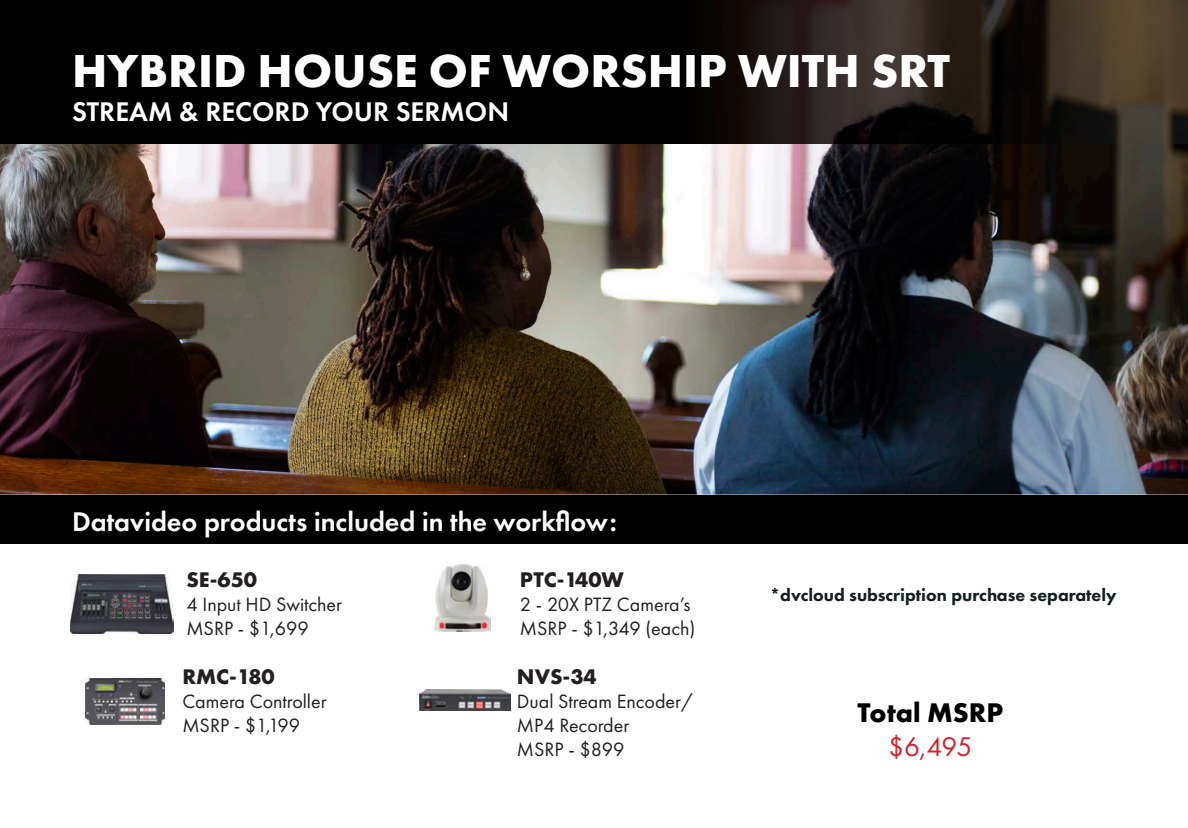
<style>
.page{position:relative;width:1188px;height:828px;background:#fff}
.page>*{position:absolute;margin:0;border:0;box-sizing:border-box;transform-origin:0 0}
.t1{font:700 48px "Futura PT";color:#fff}
.t2{font:600 28px "Futura PT";color:#fff}
.t3{font:700 28px "Futura PT";color:#000}
.t4{font:28px "Futura PT";color:#d1232a}
.t5{font:700 22px "Futura PT";color:#231f20}
.t6{font:20px/24px "Futura PT";color:#231f20}
.t7{font:800 18px "Futura PT";color:#131f22}
</style>
<div class="page">
<img style="left:0;top:143px;width:1188px;height:352px">
<img style="left:0;top:0;width:1188px;height:143px">
<div style="left:0;top:495px;width:1188px;height:49px;background:#000"></div>
<img style="left:70px;top:574px;width:103px;height:60px">
<img style="left:435px;top:564px;width:55px;height:68px">
<img style="left:86px;top:678px;width:79px;height:46px">
<img style="left:420px;top:689px;width:90px;height:22px">
<h1 class="t1" style="left:72px;top:40px;width:879px">HYBRID HOUSE OF WORSHIP WITH SRT</h1>
<h2 class="t2" style="left:72px;top:94px;width:438px">STREAM &amp; RECORD YOUR SERMON</h2>
<h2 class="t2" style="left:72px;top:504px;width:546px">Datavideo products included in the workflow:</h2>
<p class="t5" style="left:186px;top:566px;width:72px">SE-650</p>
<p class="t6" style="left:186px;top:593px;width:157px">4 Input HD Switcher<br>MSRP - $1,699</p>
<p class="t5" style="left:182px;top:663px;width:94px">RMC-180</p>
<p class="t6" style="left:182px;top:689px;width:146px">Camera Controller<br>MSRP - $1,199</p>
<p class="t5" style="left:520px;top:566px;width:106px">PTC-140W</p>
<p class="t6" style="left:520px;top:593px;width:177px">2 - 20X PTZ Camera’s<br>MSRP - $1,349 (each)</p>
<p class="t5" style="left:517px;top:663px;width:81px">NVS-34</p>
<p class="t6" style="left:517px;top:689px;width:178px">Dual Stream Encoder/<br>MP4 Recorder<br>MSRP - $899</p>
<p class="t7" style="left:770px;top:583px;width:348px">*dvcloud subscription purchase separately</p>
<h2 class="t3" style="left:857px;top:695px;width:147px">Total MSRP</h2>
<h2 class="t4" style="left:888px;top:730px;width:86px">$6,495</h2>
</div>
